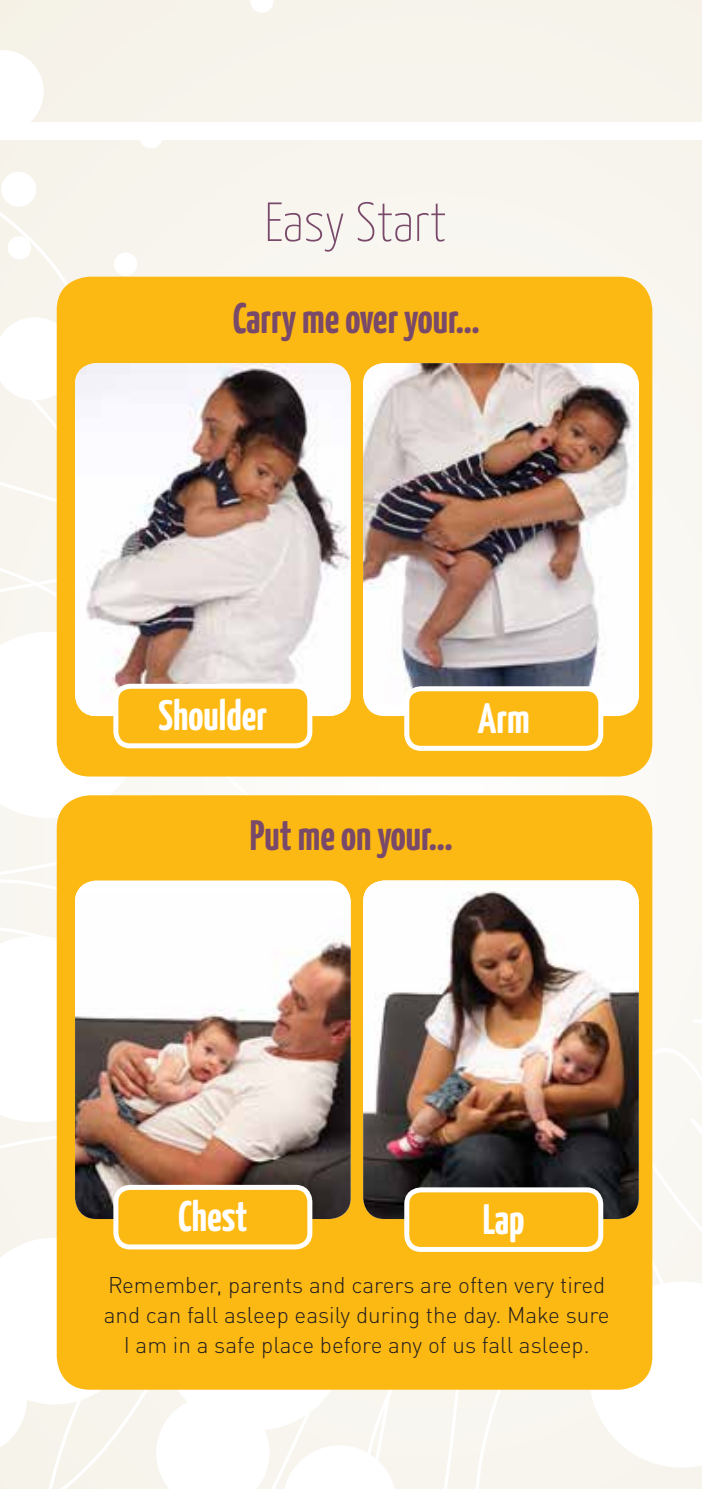
<style>
.page{position:relative;width:702px;height:1489px;background:#fff}
.page>*{position:absolute;margin:0;border:0;box-sizing:border-box;transform-origin:0 0}
.t1{font:100 55px "Yanone Kaffeesatz";color:#79496a}
.t2{font:700 42.5px "Yanone Kaffeesatz";color:#79496a}
.t3{font:700 42.5px "Yanone Kaffeesatz";color:#fff}
.t4{font:300 22.5px/30px "DINOT";color:#231f20;text-align:center}
</style>
<div class="page">
<div style="left:0;top:0;width:702px;height:1488px;background:#f7f5ee"></div>
<div style="left:142px;top:776px;width:202px;height:19px;background:#fcfaf7"></div>
<svg style="left:142px;top:1389px;width:447px;height:99px"></svg>
<svg style="left:283px;top:1445px;width:113px;height:43px"></svg>
<svg style="left:156px;top:1395px;width:113px;height:93px;background:#fefdfd"></svg>
<svg style="left:589px;top:880px;width:113px;height:588px"></svg>
<div style="left:161px;top:1244px;width:186px;height:186px;background:#fff;border-radius:50%"></div>
<div style="left:139px;top:125px;width:24px;height:23px;background:#fff;border-radius:50%"></div>
<svg style="left:251px;top:0;width:22px;height:12px"></svg>
<svg style="left:0;top:50px;width:142px;height:1439px"></svg>
<div style="left:1px;top:172px;width:35px;height:35px;background:#fff;border-radius:50%"></div>
<div style="left:0;top:122px;width:702px;height:18px;background:#fff"></div>
<div style="left:57px;top:795px;width:595px;height:594px;background:#fdb913;border-radius:33px"></div>
<div style="left:75px;top:880px;width:275px;height:338px;background:#fff;border-radius:21px"></div>
<img style="left:75px;top:892px;width:275px;height:326px">
<img style="left:363px;top:880px;width:275px;height:338px">
<div style="left:57px;top:277px;width:595px;height:499px;background:#fdb913;border-radius:33px"></div>
<img style="left:75px;top:363px;width:275px;height:353px">
<img style="left:363px;top:363px;width:275px;height:341px">
<div style="left:116px;top:686px;width:194px;height:59px;background:#fdb913;border-radius:14px"></div>
<div style="left:113px;top:683px;width:199px;height:65px;border:5px solid #fff;border-radius:14px"></div>
<div style="left:407px;top:688px;width:193px;height:60px;background:#fdb913;border-radius:14px"></div>
<div style="left:404px;top:686px;width:199px;height:64px;border:5px solid #fff;border-radius:14px"></div>
<div style="left:116px;top:1187px;width:194px;height:59px;background:#fdb913;border-radius:14px"></div>
<div style="left:113px;top:1184px;width:199px;height:65px;border:5px solid #fff;border-radius:14px"></div>
<div style="left:407px;top:1189px;width:193px;height:60px;background:#fdb913;border-radius:14px"></div>
<div style="left:404px;top:1187px;width:199px;height:64px;border:5px solid #fff;border-radius:14px"></div>
<h1 class="t1" style="left:264px;top:188px;width:183px">Easy Start</h1>
<h2 class="t2" style="left:233px;top:292px;width:248px">Carry me over your…</h2>
<h2 class="t3" style="left:158px;top:689px;width:110px">Shoulder</h2>
<h2 class="t3" style="left:478px;top:691px;width:53px">Arm</h2>
<h2 class="t2" style="left:250px;top:809px;width:204px">Put me on your…</h2>
<h2 class="t3" style="left:178px;top:1190px;width:71px">Chest</h2>
<h2 class="t3" style="left:482px;top:1192px;width:44px">Lap</h2>
<p class="t4" style="left:104px;top:1269px;width:507px">Remember, parents and carers are often very tired and can fall asleep easily during the day. Make sure<br>I am in a safe place before any of us fall asleep.</p>
</div>
